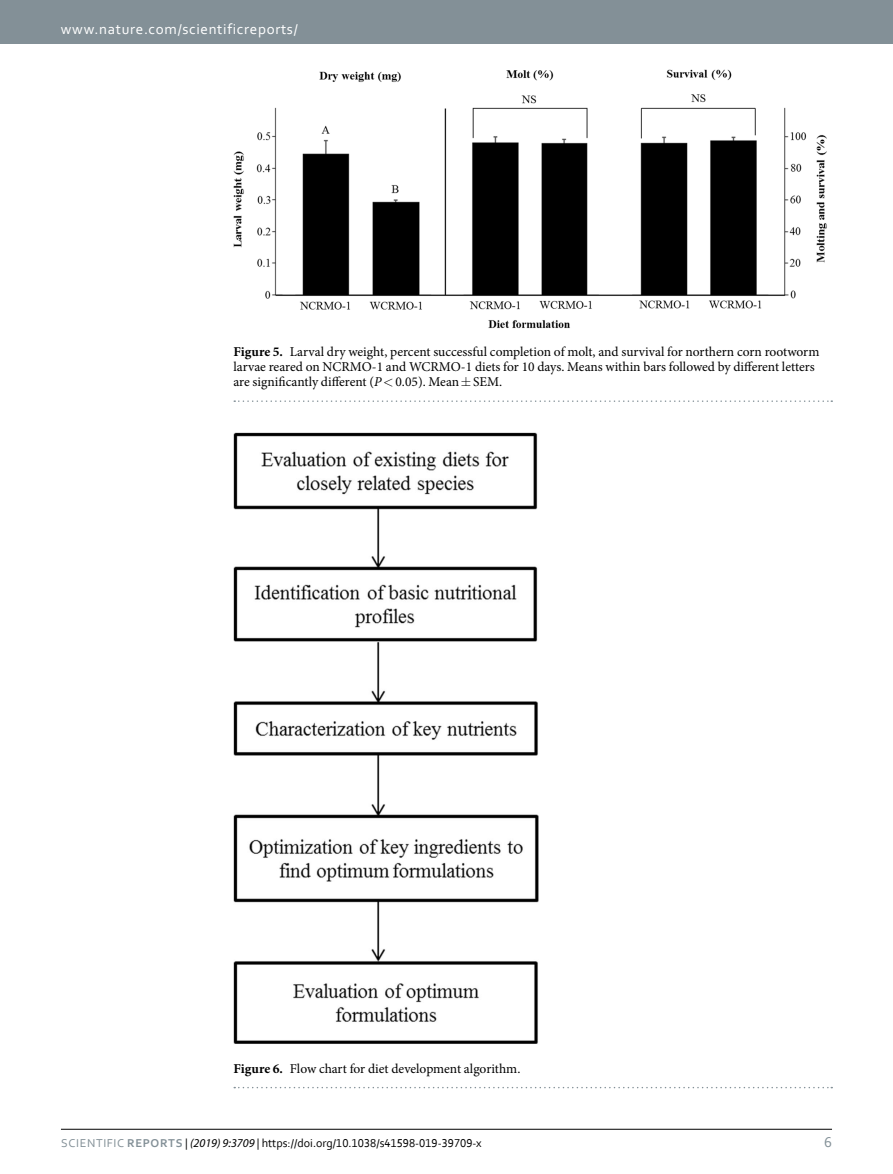
<style>
.page{position:relative;width:893px;height:1174px;background:#fff}
.page>*{position:absolute;margin:0;border:0;box-sizing:border-box;transform-origin:0 0}
.t1{font:15px "Corbel 2";letter-spacing:.045em;color:#fff}
.t2{font:15px "Corbel 2";color:#839097}
.t3{font:13.5px/15px "Minion Pro";color:#000}
.t4{font:12px "Corbel";color:#000}
.s1{font-weight:700}
.s2{font-style:italic}
.s3{font-family:"Corbel 2";color:#839097}
.s4{font-family:"Corbel Bold 2";color:#839097}
.s5{font-family:"Corbel 2"}
.s6{font-family:"Myriad Pro";font-style:italic}
</style>
<div class="page">
<hr style="left:61px;top:1129px;width:771px;height:1px;background:#000">
<div style="left:0;top:0;width:893px;height:43px;background:#839097"></div>
<img style="left:233px;top:70px;width:594px;height:258px">
<svg style="left:234px;top:400px;width:598px;height:2px"></svg>
<img style="left:233px;top:432px;width:306px;height:612px">
<svg style="left:234px;top:1086px;width:598px;height:2px"></svg>
<p class="t1" style="left:61px;top:19px;width:238px">www.nature.com/scientificreports/</p>
<p class="t3" style="left:233px;top:344px;width:587px"><span class="s1">Figure 5.</span> Larval dry weight, percent successful completion of molt, and survival for northern corn rootworm larvae reared on NCRMO-1 and WCRMO-1 diets for 10 days. Means within bars followed by different letters are significantly different (<span class="s2">P</span> 0.05). Mean SEM.</p>
<p class="t3" style="left:233px;top:1060px;width:288px"><span class="s1">Figure 6.</span> Flow chart for diet development algorithm.</p>
<p class="t4" style="left:61px;top:1135px;width:422px"><span class="s3">Scientific</span> <span class="s4">REPORTS</span> <span class="s5">|</span> <span class="s6">(2019) 9:3709</span> <span class="s5">|</span> https://doi.org/10.1038/s41598-019-39709-x</p>
<p class="t2" style="left:824px;top:1132px;width:9px">6</p>
</div>
